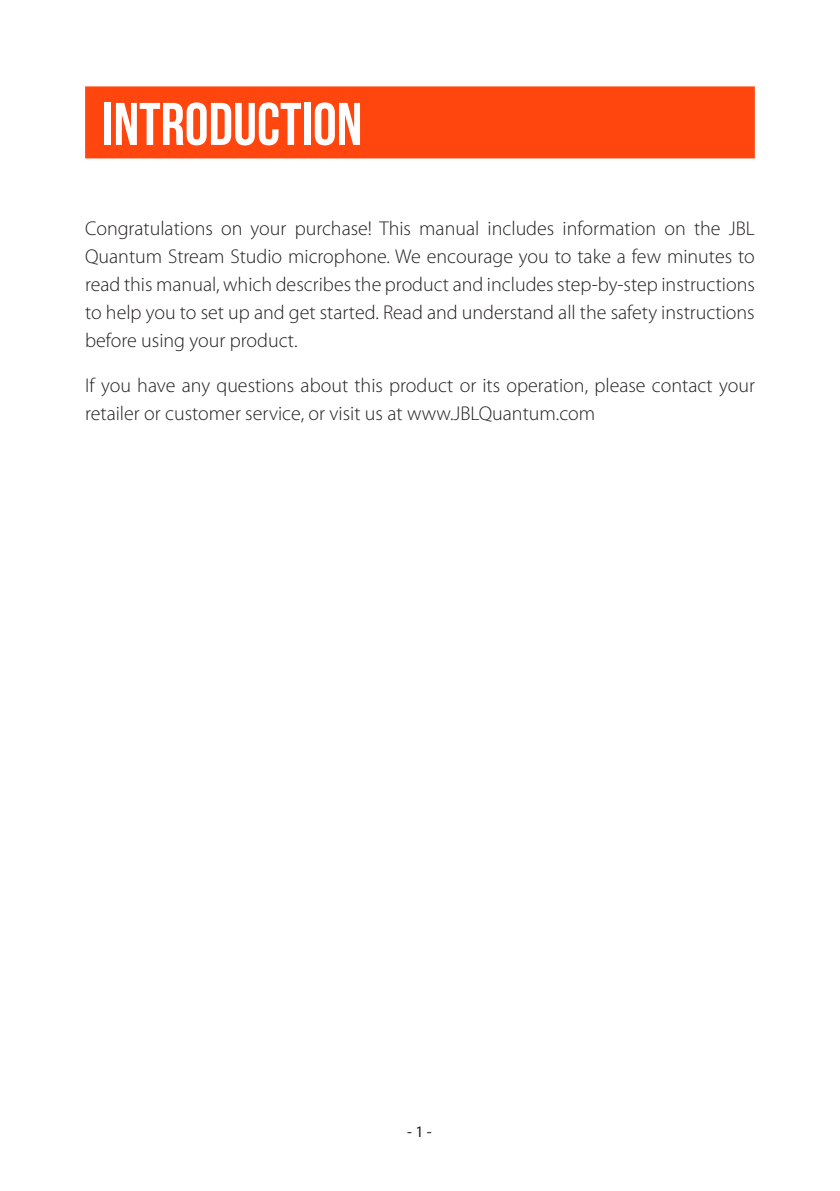
<style>
.page{position:relative;width:840px;height:1191px;background:#fff}
.page>*{position:absolute;margin:0;border:0;box-sizing:border-box;transform-origin:0 0}
.Title1{font:700 60px "Bebas Neue";color:#fff}
.Body{font:300 20px/28px "Myriad Pro";color:#231f20;text-align:justify}
.t1{font:16px "Myriad Pro";color:#231f20}
</style>
<div class="page">
<div style="left:85px;top:86px;width:669px;height:72px;background:#ff460f"></div>
<p class="Title1" style="left:102px;top:91px;width:261px">INTRODUCTION</p>
<p class="Body" style="left:85px;top:214px;width:671px">Congratulations on your purchase! This manual includes information on the JBL Quantum Stream Studio microphone. We encourage you to take a few minutes to read this manual, which describes the product and includes step-by-step instructions to help you to set up and get started. Read and understand all the safety instructions before using your product.</p>
<p class="Body" style="left:85px;top:371px;width:671px">If you have any questions about this product or its operation, please contact your retailer or customer service, or visit us at www.JBLQuantum.com</p>
<p class="t1" style="left:407px;top:1122px;width:26px">- 1 -</p>
</div>
